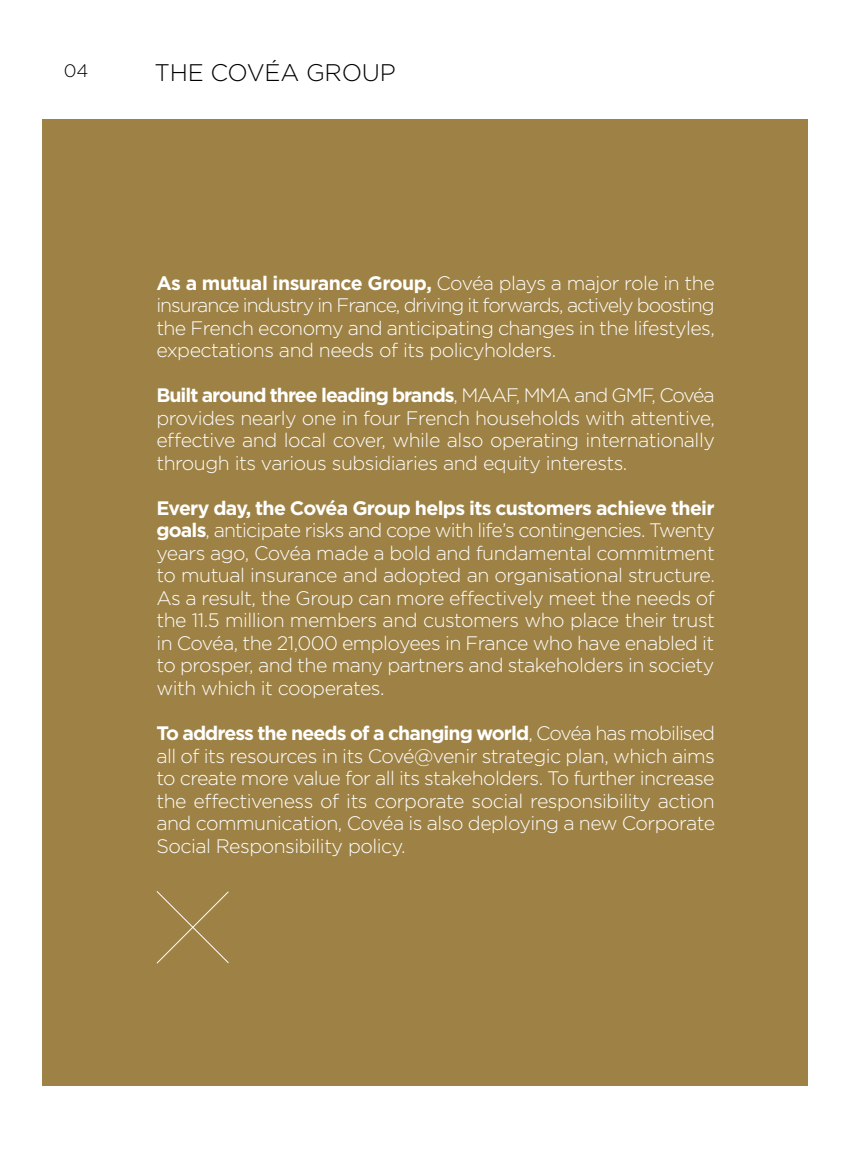
<style>
.page{position:relative;width:851px;height:1149px;background:#fff}
.page>*{position:absolute;margin:0;border:0;box-sizing:border-box;transform-origin:0 0}
.t1{font:300 24px "Gotham";letter-spacing:-.01em;color:#000}
.t2{font:300 19.5px/22.5px "Gotham";letter-spacing:-.025em;color:#fff;text-align:justify}
.t3{font:300 18px "Gotham";color:#000}
.s1{font-weight:700}
</style>
<div class="page">
<div style="left:43px;top:119px;width:765px;height:965px;background:#9e8245"></div>
<svg style="left:156px;top:891px;width:73px;height:72px"></svg>
<p class="t3" style="left:64px;top:59px;width:26px">04</p>
<p class="t1" style="left:154px;top:57px;width:243px">THE COVÉA GROUP</p>
<p class="t2" style="left:156px;top:271px;width:560px"><span class="s1">As a mutual insurance Group,</span> Covéa plays a major role in the insurance industry in France, driving it forwards, actively boosting the French economy and anticipating changes in the lifestyles, expectations and needs of its policyholders.</p>
<p class="t2" style="left:156px;top:383px;width:560px"><span class="s1">Built around three leading brands</span>, MAAF, MMA and GMF, Covéa provides nearly one in four French households with attentive, effective and local cover, while also operating internationally through its various subsidiaries and equity interests.</p>
<p class="t2" style="left:156px;top:496px;width:560px"><span class="s1">Every day, the Covéa Group helps its customers achieve their goals</span>, anticipate risks and cope with life’s contingencies. Twenty years ago, Covéa made a bold and fundamental commitment to mutual insurance and adopted an organisational structure.<br>As a result, the Group can more effectively meet the needs of the 11.5 million members and customers who place their trust in Covéa, the 21,000 employees in France who have enabled it to prosper, and the many partners and stakeholders in society with which it cooperates.</p>
<p class="t2" style="left:156px;top:721px;width:560px"><span class="s1">To address the needs of a changing world</span>, Covéa has mobilised all of its resources in its Cové@venir strategic plan, which aims to create more value for all its stakeholders. To further increase the effectiveness of its corporate social responsibility action and communication, Covéa is also deploying a new Corporate Social Responsibility policy.</p>
</div>
